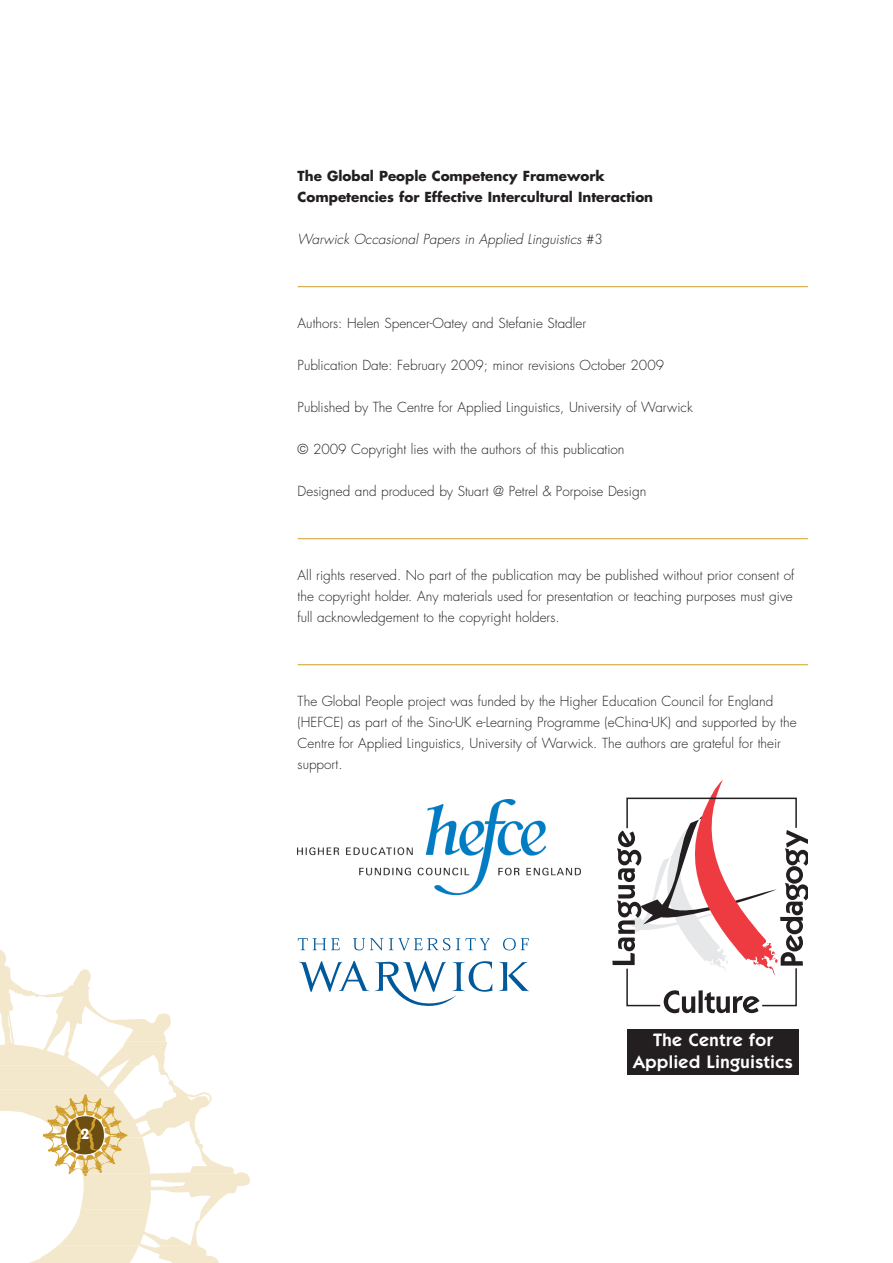
<style>
.page{position:relative;width:893px;height:1263px;background:#fff}
.page>*{position:absolute;margin:0;border:0;box-sizing:border-box;transform-origin:0 0}
.t1{font:600 18px/21.6px "Kabel IT Cby BT";letter-spacing:.035em;color:#fff;text-align:center}
.t2{font:700 15px "Kabel IT Cby BT";color:#fff}
.t3{font:300 13.5px/21px "Futura";color:#231f20}
.t4{font:700 13.5px/21px "Futura";color:#231f20}
.t5{font:italic 300 13.5px "Futura";color:#231f20}
.s1{font-style:normal}
</style>
<div class="page">
<hr style="left:298px;top:286px;width:510px;height:1px;background:#d19f2d">
<hr style="left:298px;top:538px;width:510px;height:1px;background:#d19f2d">
<hr style="left:298px;top:664px;width:510px;height:1px;background:#d19f2d">
<svg style="left:0;top:950px;width:250px;height:313px"></svg>
<div style="left:65px;top:1115px;width:40px;height:40px;border:1px solid #fff;border-radius:50%"></div>
<img style="left:298px;top:799px;width:282px;height:96px">
<svg style="left:499px;top:962px;width:30px;height:29px"></svg>
<svg style="left:298px;top:961px;width:194px;height:45px"></svg>
<svg style="left:298px;top:938px;width:42px;height:12px"></svg>
<svg style="left:353px;top:938px;width:30px;height:12px"></svg>
<svg style="left:389px;top:938px;width:61px;height:12px"></svg>
<svg style="left:456px;top:938px;width:34px;height:12px"></svg>
<svg style="left:503px;top:938px;width:26px;height:12px"></svg>
<svg style="left:612px;top:780px;width:196px;height:233px"></svg>
<div style="left:626px;top:797px;width:171px;height:32px;border:1px solid #231f20"></div>
<div style="left:627px;top:1029px;width:172px;height:46px;background:#231f20"></div>
<p class="t2" style="left:81px;top:1129px;width:10px">2</p>
<p class="t4" style="left:298px;top:167px;width:357px">The Global People Competency Framework<br>Competencies for Effective Intercultural Interaction</p>
<p class="t5" style="left:298px;top:233px;width:307px">Warwick Occasional Papers in Applied Linguistics <span class="s1">#3</span></p>
<p class="t3" style="left:298px;top:314px;width:290px">Authors: Helen Spencer-Oatey and Stefanie Stadler</p>
<p class="t3" style="left:298px;top:356px;width:368px">Publication Date: February 2009; minor revisions October 2009</p>
<p class="t3" style="left:298px;top:398px;width:397px">Published by The Centre for Applied Linguistics, University of Warwick</p>
<p class="t3" style="left:298px;top:440px;width:328px">© 2009 Copyright lies with the authors of this publication</p>
<p class="t3" style="left:298px;top:482px;width:350px">Designed and produced by Stuart @ Petrel &amp; Porpoise Design</p>
<p class="t3" style="left:298px;top:566px;width:498px">All rights reserved. No part of the publication may be published without prior consent of the copyright holder. Any materials used for presentation or teaching purposes must give full acknowledgement to the copyright holders.</p>
<p class="t3" style="left:298px;top:692px;width:500px">The Global People project was funded by the Higher Education Council for England (HEFCE) as part of the Sino-UK e-Learning Programme (eChina-UK) and supported by the Centre for Applied Linguistics, University of Warwick. The authors are grateful for their support.</p>
<h1 class="t1" style="left:633px;top:1031px;width:161px">The Centre for<br>Applied Linguistics</h1>
</div>
